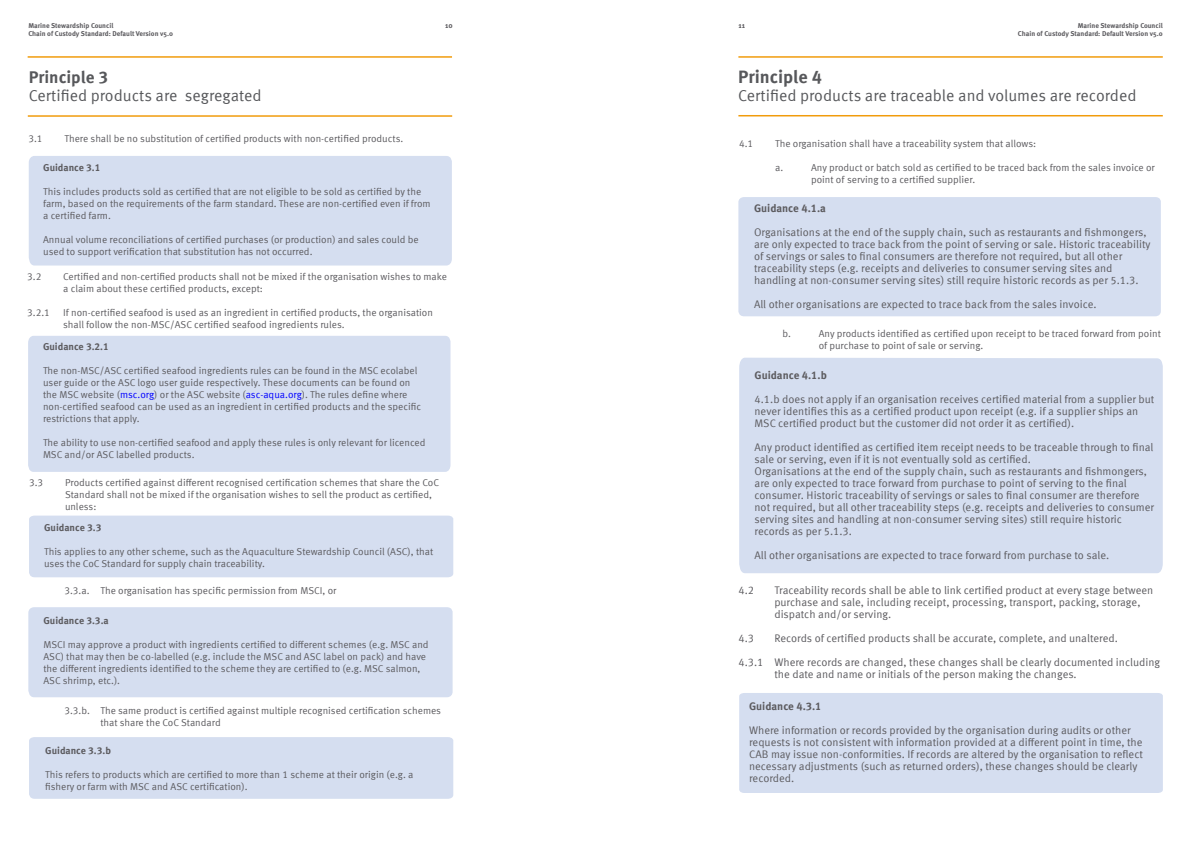
<style>
.page{position:relative;width:1191px;height:842px;background:#fff}
.page>*{position:absolute;margin:0;border:0;box-sizing:border-box;transform-origin:0 0}
.t1{font:700 18px "Meta Offc Pro";color:#57585b}
.t2{font:700 17px "Meta Offc Pro";color:#57585b}
.t3{font:16px "Meta Offc Pro Norm";color:#57585b}
.t4{font:11px/12px "Meta Offc Pro Norm";color:#5c5b5f}
.t5{font:700 11px "Meta Offc Pro";color:#5c5b5f}
.t6{font:10px/12px "Meta Offc Pro Norm";color:#5c5b5f}
.t7{font:700 10px "Meta Offc Pro";color:#5c5b5f}
.t8{font:700 7.5px "Meta Pro";color:#5c5b5f}
.t9{font:700 7px/8px "Meta Pro";color:#5c5b5f;text-align:right}
.s1{color:#00f}
</style>
<div class="page">
<div style="left:738px;top:197px;width:422px;height:119px;background:#d5def0"></div>
<div style="left:739px;top:358px;width:423px;height:215px;background:#d5def0"></div>
<div style="left:739px;top:693px;width:423px;height:100px;background:#d5def0"></div>
<hr style="left:738px;top:115px;width:424px;height:1px;background:#f19c0c">
<hr style="left:738px;top:56px;width:424px;height:2px;background:#f19c0c">
<div style="left:29px;top:156px;width:423px;height:110px;background:#d5def0"></div>
<div style="left:28px;top:336px;width:422px;height:136px;background:#d5def0"></div>
<hr style="left:28px;top:115px;width:424px;height:2px;background:#f19c0c">
<hr style="left:28px;top:56px;width:424px;height:2px;background:#f19c0c">
<div style="left:29px;top:516px;width:424px;height:61px;background:#d5def0"></div>
<div style="left:28px;top:607px;width:424px;height:90px;background:#d5def0"></div>
<div style="left:29px;top:737px;width:424px;height:62px;background:#d5def0"></div>
<p class="t9" style="left:28px;top:21px;width:146px;text-align:left">Marine Stewardship Council<br>Chain of Custody Standard: Default Version v5.0</p>
<h2 class="t2" style="left:29px;top:63px;width:81px">Principle 3</h2>
<h3 class="t3" style="left:29px;top:83px;width:234px">Certified products are segregated</h3>
<p class="t8" style="left:445px;top:20px;width:9px">10</p>
<p class="t8" style="left:738px;top:20px;width:8px">11</p>
<p class="t9" style="left:1018px;top:21px;width:146px">Marine Stewardship Council<br>Chain of Custody Standard: Default Version v5.0</p>
<h1 class="t1" style="left:738px;top:63px;width:85px">Principle 4</h1>
<h3 class="t3" style="left:738px;top:83px;width:400px">Certified products are traceable and volumes are recorded</h3>
<p class="t6" style="left:28px;top:132px;width:16px">3.1</p>
<p class="t6" style="left:64px;top:132px;width:340px">There shall be no substitution of certified products with non-certified products.</p>
<p class="t7" style="left:43px;top:159px;width:59px">Guidance 3.1</p>
<p class="t6" style="left:43px;top:185px;width:389px">This includes products sold as certified that are not eligible to be sold as certified by the farm, based on the requirements of the farm standard. These are non-certified even if from a certified farm.</p>
<p class="t6" style="left:43px;top:233px;width:377px">Annual volume reconciliations of certified purchases (or production) and sales could be used to support verification that substitution has not occurred.</p>
<p class="t6" style="left:27px;top:270px;width:16px">3.2</p>
<p class="t6" style="left:63px;top:270px;width:385px">Certified and non-certified products shall not be mixed if the organisation wishes to make a claim about these certified products, except:</p>
<p class="t6" style="left:27px;top:306px;width:24px">3.2.1</p>
<p class="t6" style="left:63px;top:306px;width:371px">If non-certified seafood is used as an ingredient in certified products, the organisation shall follow the non-MSC/ASC certified seafood ingredients rules.</p>
<p class="t7" style="left:43px;top:338px;width:67px">Guidance 3.2.1</p>
<p class="t6" style="left:43px;top:363px;width:380px">The non-MSC/ASC certified seafood ingredients rules can be found in the MSC ecolabel user guide or the ASC logo user guide respectively. These documents can be found on the MSC website (<span class="s1">msc.org</span>) or the ASC website (<span class="s1">asc-aqua.org</span>). The rules define where non-certified seafood can be used as an ingredient in certified products and the specific restrictions that apply.</p>
<p class="t6" style="left:43px;top:435px;width:384px">The ability to use non-certified seafood and apply these rules is only relevant for licenced<br>MSC and/or ASC labelled products.</p>
<p class="t6" style="left:29px;top:476px;width:16px">3.3</p>
<p class="t6" style="left:65px;top:476px;width:375px">Products certified against different recognised certification schemes that share the CoC<br>Standard shall not be mixed if the organisation wishes to sell the product as certified, unless:</p>
<p class="t7" style="left:44px;top:519px;width:59px">Guidance 3.3</p>
<p class="t6" style="left:44px;top:544px;width:391px">This applies to any other scheme, such as the Aquaculture Stewardship Council (ASC), that uses the CoC Standard for supply chain traceability.</p>
<p class="t6" style="left:64px;top:584px;width:274px">3.3.a. The organisation has specific permission from MSCI, or</p>
<p class="t7" style="left:43px;top:613px;width:67px">Guidance 3.3.a</p>
<p class="t6" style="left:43px;top:638px;width:387px">MSCI may approve a product with ingredients certified to different schemes (e.g. MSC and ASC) that may then be co-labelled (e.g. include the MSC and ASC label on pack) and have the different ingredients identified to the scheme they are certified to (e.g. MSC salmon, ASC shrimp, etc.).</p>
<p class="t6" style="left:100px;top:704px;width:342px;text-indent:-36px">3.3.b. The same product is certified against multiple recognised certification schemes that share the CoC Standard</p>
<p class="t7" style="left:45px;top:743px;width:67px">Guidance 3.3.b</p>
<p class="t6" style="left:45px;top:768px;width:370px">This refers to products which are certified to more than 1 scheme at their origin (e.g. a fishery or farm with MSC and ASC certification).</p>
<p class="t6" style="left:739px;top:137px;width:16px">4.1</p>
<p class="t6" style="left:775px;top:137px;width:263px">The organisation shall have a traceability system that allows:</p>
<p class="t6" style="left:775px;top:161px;width:10px">a.</p>
<p class="t6" style="left:811px;top:161px;width:345px">Any product or batch sold as certified to be traced back from the sales invoice or point of serving to a certified supplier.</p>
<p class="t5" style="left:754px;top:199px;width:73px">Guidance 4.1.a</p>
<p class="t4" style="left:754px;top:225px;width:398px">Organisations at the end of the supply chain, such as restaurants and fishmongers, are only expected to trace back from the point of serving or sale. Historic traceability of servings or sales to final consumers are therefore not required, but all other traceability steps (e.g. receipts and deliveries to consumer serving sites and handling at non-consumer serving sites) still require historic records as per 5.1.3.</p>
<p class="t4" style="left:754px;top:297px;width:344px">All other organisations are expected to trace back from the sales invoice.</p>
<p class="t6" style="left:782px;top:326px;width:10px">b.</p>
<p class="t6" style="left:818px;top:326px;width:344px">Any products identified as certified upon receipt to be traced forward from point of purchase to point of sale or serving.</p>
<p class="t5" style="left:754px;top:366px;width:74px">Guidance 4.1.b</p>
<p class="t4" style="left:754px;top:392px;width:401px">4.1.b does not apply if an organisation receives certified material from a supplier but never identifies this as a certified product upon receipt (e.g. if a supplier ships an<br>MSC certified product but the customer did not order it as certified).</p>
<p class="t4" style="left:754px;top:440px;width:401px">Any product identified as certified item receipt needs to be traceable through to final sale or serving, even if it is not eventually sold as certified.<br>Organisations at the end of the supply chain, such as restaurants and fishmongers, are only expected to trace forward from purchase to point of serving to the final consumer. Historic traceability of servings or sales to final consumer are therefore not required, but all other traceability steps (e.g. receipts and deliveries to consumer serving sites and handling at non-consumer serving sites) still require historic records as per 5.1.3.</p>
<p class="t4" style="left:754px;top:548px;width:356px">All other organisations are expected to trace forward from purchase to sale.</p>
<p class="t4" style="left:738px;top:583px;width:17px">4.2</p>
<p class="t4" style="left:774px;top:583px;width:380px">Traceability records shall be able to link certified product at every stage between purchase and sale, including receipt, processing, transport, packing, storage, dispatch and/or serving.</p>
<p class="t4" style="left:738px;top:631px;width:17px">4.3</p>
<p class="t4" style="left:738px;top:625px;width:423px;line-height:24px;text-align:center">Records of certified products shall be accurate, complete, and unaltered.<br>4.3.1 Where records are changed, these changes shall be clearly documented including</p>
<p class="t4" style="left:774px;top:667px;width:304px">the date and name or initials of the person making the changes.</p>
<p class="t5" style="left:749px;top:697px;width:74px">Guidance 4.3.1</p>
<p class="t4" style="left:749px;top:723px;width:395px">Where information or records provided by the organisation during audits or other requests is not consistent with information provided at a different point in time, the CAB may issue non-conformities. If records are altered by the organisation to reflect necessary adjustments (such as returned orders), these changes should be clearly recorded.</p>
</div>
